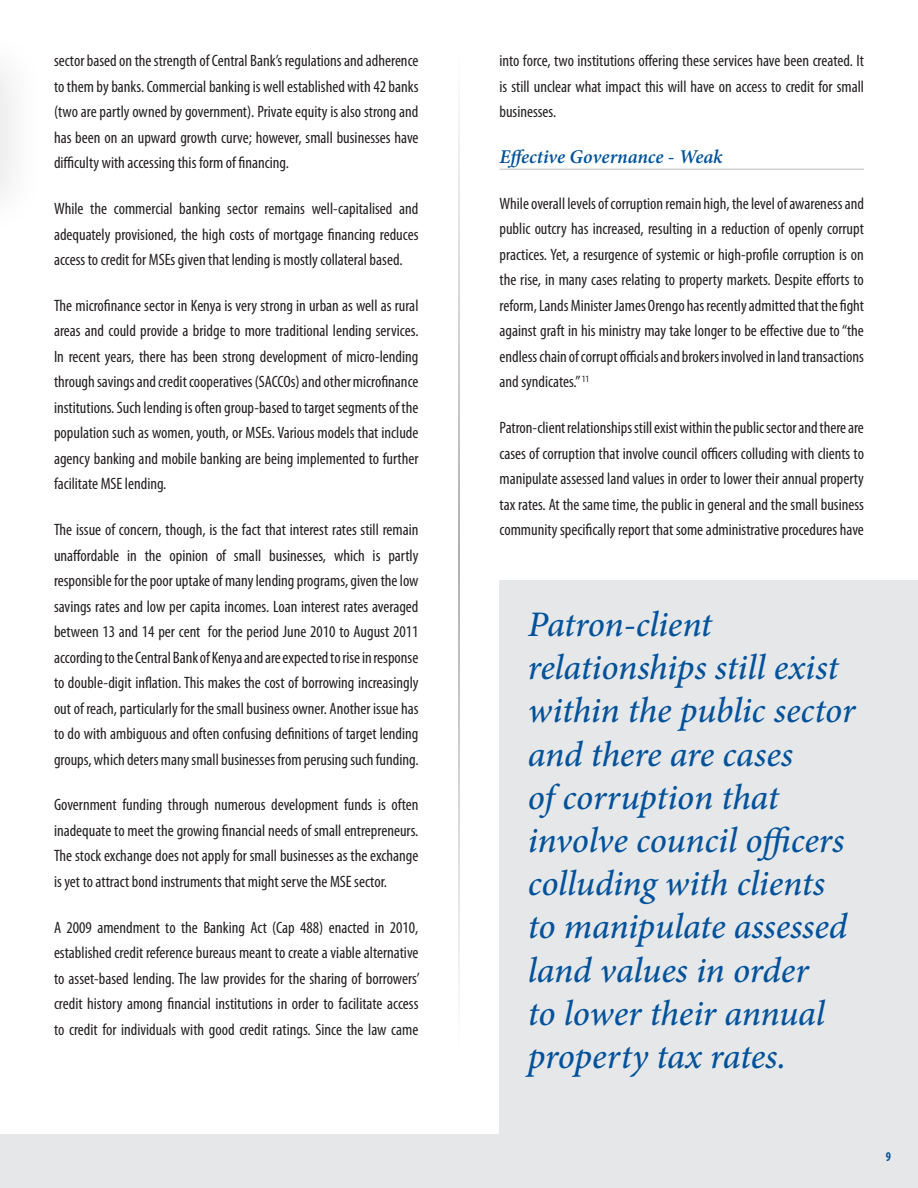
<style>
.page{position:relative;width:918px;height:1188px;background:#fff}
.page>*{position:absolute;margin:0;border:0;box-sizing:border-box;transform-origin:0 0}
.Pullquote{font:italic 500 36px/43.2px "Minion Pro";letter-spacing:-.01em;color:#01529a}
.Blue_Header{font:italic 600 19.5px "Minion Pro";letter-spacing:-.005em;color:#01529a}
.Body_Copy_myriad{font:condensed 16.5px/25.5px "Myriad Pro";color:#231f20;text-align:justify}
.t1{font:700 condensed 13.5px "Myriad Pro";color:#01529a;scale:.9 1}
</style>
<div class="page">
<div style="left:0;top:1134px;width:918px;height:54px;background:#e6e7e9"></div>
<hr style="left:500px;top:169px;width:364px;height:1px;background:#d1d2d4">
<hr style="left:458px;top:55px;width:2px;height:999px;background:#939598">
<div style="left:500px;top:581px;width:418px;height:553px;background:#e6e7e9"></div>
<p class="Body_Copy_myriad" style="left:54px;top:48px;width:366px">sector based on the strength of Central Bank’s regulations and adherence to them by banks. Commercial banking is well established with 42 banks (two are partly owned by government). Private equity is also strong and has been on an upward growth curve; however, small businesses have difficulty with accessing this form of financing.</p>
<p class="Body_Copy_myriad" style="left:54px;top:196px;width:366px">While the commercial banking sector remains well-capitalised and adequately provisioned, the high costs of mortgage financing reduces access to credit for MSEs given that lending is mostly collateral based.</p>
<p class="Body_Copy_myriad" style="left:54px;top:292px;width:366px">The microfinance sector in Kenya is very strong in urban as well as rural areas and could provide a bridge to more traditional lending services.<br>In recent years, there has been strong development of micro-lending through savings and credit cooperatives (SACCOs) and other microfinance institutions. Such lending is often group-based to target segments of the population such as women, youth, or MSEs. Various models that include agency banking and mobile banking are being implemented to further facilitate MSE lending.</p>
<p class="Body_Copy_myriad" style="left:54px;top:517px;width:366px">The issue of concern, though, is the fact that interest rates still remain unaffordable in the opinion of small businesses, which is partly responsible for the poor uptake of many lending programs, given the low savings rates and low per capita incomes. Loan interest rates averaged between 13 and 14 per cent for the period June 2010 to August 2011 according to the Central Bank of Kenya and are expected to rise in response to double-digit inflation. This makes the cost of borrowing increasingly out of reach, particularly for the small business owner. Another issue has to do with ambiguous and often confusing definitions of target lending groups, which deters many small businesses from perusing such funding.</p>
<p class="Body_Copy_myriad" style="left:54px;top:792px;width:366px">Government funding through numerous development funds is often inadequate to meet the growing financial needs of small entrepreneurs.<br>The stock exchange does not apply for small businesses as the exchange is yet to attract bond instruments that might serve the MSE sector.</p>
<p class="Body_Copy_myriad" style="left:54px;top:914px;width:367px">A 2009 amendment to the Banking Act (Cap 488) enacted in 2010, established credit reference bureaus meant to create a viable alternative to asset-based lending. The law provides for the sharing of borrowers’ credit history among financial institutions in order to facilitate access to credit for individuals with good credit ratings. Since the law came</p>
<p class="Body_Copy_myriad" style="left:500px;top:48px;width:366px">into force, two institutions offering these services have been created. It is still unclear what impact this will have on access to credit for small businesses.</p>
<p class="Blue_Header" style="left:500px;top:143px;width:225px">Effective Governance - Weak</p>
<p class="Body_Copy_myriad" style="left:500px;top:190px;width:366px">While overall levels of corruption remain high, the level of awareness and public outcry has increased, resulting in a reduction of openly corrupt practices. Yet, a resurgence of systemic or high-profile corruption is on the rise, in many cases relating to property markets. Despite efforts to reform, Lands Minister James Orengo has recently admitted that the fight against graft in his ministry may take longer to be effective due to “the endless chain of corrupt officials and brokers involved in land transactions and syndicates.” <sup>11</sup></p>
<p class="Body_Copy_myriad" style="left:500px;top:415px;width:366px">Patron-client relationships still exist within the public sector and there are cases of corruption that involve council officers colluding with clients to manipulate assessed land values in order to lower their annual property tax rates. At the same time, the public in general and the small business community specifically report that some administrative procedures have</p>
<p class="Pullquote" style="left:528px;top:603px;width:329px">Patron-client relationships still exist within the public sector and there are cases<br>of corruption that involve council officers colluding with clients to manipulate assessed land values in order<br>to lower their annual property tax rates.</p>
<p class="t1" style="left:886px;top:1148px;width:7px">9</p>
</div>
